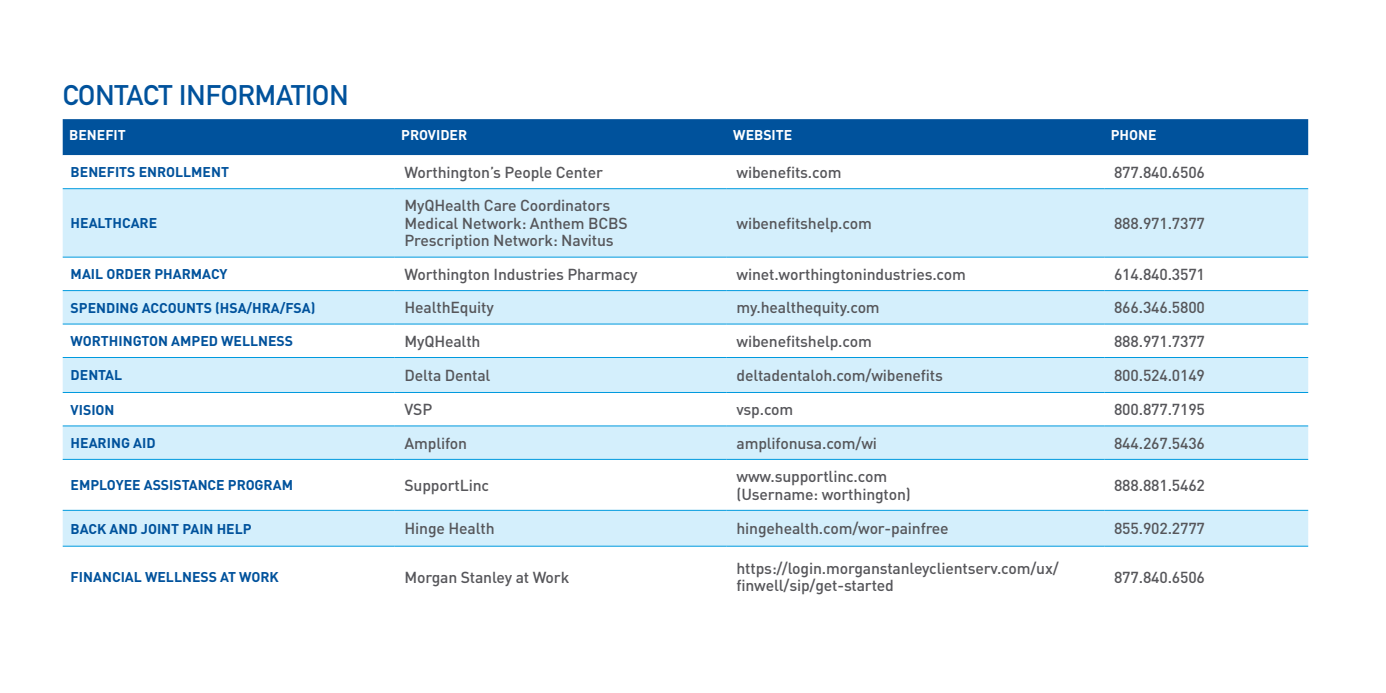
<style>
.page{position:relative;width:1386px;height:693px;background:#fff}
.page>*{position:absolute;margin:0;border:0;box-sizing:border-box;transform-origin:0 0}
.t1{font:700 28px "DIN Alternate";color:#00529c}
.t2{font:500 15.75px/17.5px "DINOT";letter-spacing:-.01em;color:#56565a}
.t3{font:700 14px "DINOT";color:#00529c}
.t4{font:700 14px "DINOT";color:#fff}
</style>
<div class="page">
<div style="left:63px;top:119px;width:1245px;height:36px;background:#00529c"></div>
<svg style="left:63px;top:189px;width:1245px;height:357px;fill:#d4effc"></svg>
<svg style="left:63px;top:258px;width:1245px;height:32px"></svg>
<hr style="left:63px;top:290px;width:332px;height:1px;background:#009ade">
<hr style="left:395px;top:290px;width:332px;height:1px;background:#009ade">
<hr style="left:727px;top:290px;width:377px;height:1px;background:#009ade">
<hr style="left:1104px;top:290px;width:204px;height:1px;background:#009ade">
<hr style="left:63px;top:324px;width:332px;height:1px;background:#009ade">
<hr style="left:395px;top:324px;width:332px;height:1px;background:#009ade">
<hr style="left:727px;top:324px;width:377px;height:1px;background:#009ade">
<hr style="left:1104px;top:324px;width:204px;height:1px;background:#009ade">
<hr style="left:63px;top:357px;width:332px;height:1px;background:#009ade">
<hr style="left:395px;top:357px;width:332px;height:1px;background:#009ade">
<hr style="left:727px;top:357px;width:377px;height:1px;background:#009ade">
<hr style="left:1104px;top:357px;width:204px;height:1px;background:#009ade">
<hr style="left:63px;top:392px;width:332px;height:1px;background:#009ade">
<hr style="left:395px;top:392px;width:332px;height:1px;background:#009ade">
<hr style="left:727px;top:392px;width:377px;height:1px;background:#009ade">
<hr style="left:1104px;top:392px;width:204px;height:1px;background:#009ade">
<hr style="left:63px;top:426px;width:332px;height:1px;background:#009ade">
<hr style="left:395px;top:426px;width:332px;height:1px;background:#009ade">
<hr style="left:727px;top:426px;width:377px;height:1px;background:#009ade">
<hr style="left:1104px;top:426px;width:204px;height:1px;background:#009ade">
<hr style="left:63px;top:459px;width:332px;height:1px;background:#009ade">
<hr style="left:395px;top:459px;width:332px;height:1px;background:#009ade">
<hr style="left:727px;top:459px;width:377px;height:1px;background:#009ade">
<hr style="left:1104px;top:459px;width:204px;height:1px;background:#009ade">
<hr style="left:63px;top:510px;width:332px;height:1px;background:#009ade">
<hr style="left:395px;top:510px;width:332px;height:1px;background:#009ade">
<hr style="left:727px;top:510px;width:377px;height:1px;background:#009ade">
<hr style="left:1104px;top:510px;width:204px;height:1px;background:#009ade">
<hr style="left:63px;top:546px;width:332px;height:1px;background:#009ade">
<hr style="left:395px;top:546px;width:332px;height:1px;background:#009ade">
<hr style="left:727px;top:546px;width:377px;height:1px;background:#009ade">
<hr style="left:1104px;top:546px;width:204px;height:1px;background:#009ade">
<hr style="left:63px;top:188px;width:332px;height:1px;background:#009ade">
<hr style="left:395px;top:188px;width:332px;height:1px;background:#009ade">
<hr style="left:727px;top:188px;width:377px;height:1px;background:#009ade">
<hr style="left:1104px;top:188px;width:204px;height:1px;background:#009ade">
<hr style="left:63px;top:257px;width:332px;height:1px;background:#009ade">
<hr style="left:395px;top:257px;width:332px;height:1px;background:#009ade">
<hr style="left:727px;top:257px;width:377px;height:1px;background:#009ade">
<hr style="left:1104px;top:257px;width:204px;height:1px;background:#009ade">
<h1 class="t1" style="left:63px;top:74px;width:287px">CONTACT INFORMATION</h1>
<p class="t4" style="left:69px;top:125px;width:58px">BENEFIT</p>
<p class="t4" style="left:401px;top:125px;width:67px">PROVIDER</p>
<p class="t4" style="left:733px;top:125px;width:61px">WEBSITE</p>
<p class="t4" style="left:1111px;top:125px;width:47px">PHONE</p>
<p class="t3" style="left:71px;top:163px;width:160px">BENEFITS ENROLLMENT</p>
<p class="t2" style="left:404px;top:163px;width:200px">Worthington’s People Center</p>
<p class="t2" style="left:737px;top:163px;width:106px">wibenefits.com</p>
<p class="t2" style="left:1114px;top:163px;width:92px">877.840.6506</p>
<p class="t3" style="left:71px;top:214px;width:88px">HEALTHCARE</p>
<p class="t2" style="left:404px;top:197px;width:225px">MyQHealth Care Coordinators<br>Medical Network: Anthem BCBS<br>Prescription Network: Navitus</p>
<p class="t2" style="left:737px;top:214px;width:137px">wibenefitshelp.com</p>
<p class="t2" style="left:1114px;top:214px;width:92px">888.971.7377</p>
<p class="t3" style="left:71px;top:265px;width:158px">MAIL ORDER PHARMACY</p>
<p class="t2" style="left:404px;top:265px;width:235px">Worthington Industries Pharmacy</p>
<p class="t2" style="left:737px;top:265px;width:231px">winet.worthingtonindustries.com</p>
<p class="t2" style="left:1114px;top:265px;width:92px">614.840.3571</p>
<p class="t3" style="left:71px;top:298px;width:246px">SPENDING ACCOUNTS (HSA/HRA/FSA)</p>
<p class="t2" style="left:404px;top:299px;width:91px">HealthEquity</p>
<p class="t2" style="left:737px;top:299px;width:145px">my.healthequity.com</p>
<p class="t2" style="left:1114px;top:299px;width:92px">866.346.5800</p>
<p class="t3" style="left:71px;top:332px;width:224px">WORTHINGTON AMPED WELLNESS</p>
<p class="t2" style="left:404px;top:332px;width:78px">MyQHealth</p>
<p class="t2" style="left:737px;top:332px;width:137px">wibenefitshelp.com</p>
<p class="t2" style="left:1114px;top:332px;width:92px">888.971.7377</p>
<p class="t3" style="left:71px;top:366px;width:53px">DENTAL</p>
<p class="t2" style="left:404px;top:366px;width:88px">Delta Dental</p>
<p class="t2" style="left:737px;top:366px;width:208px">deltadentaloh.com/wibenefits</p>
<p class="t2" style="left:1114px;top:366px;width:92px">800.524.0149</p>
<p class="t3" style="left:71px;top:400px;width:45px">VISION</p>
<p class="t2" style="left:404px;top:400px;width:29px">VSP</p>
<p class="t2" style="left:737px;top:400px;width:58px">vsp.com</p>
<p class="t2" style="left:1114px;top:400px;width:92px">800.877.7195</p>
<p class="t3" style="left:71px;top:434px;width:86px">HEARING AID</p>
<p class="t2" style="left:404px;top:434px;width:64px">Amplifon</p>
<p class="t2" style="left:737px;top:434px;width:142px">amplifonusa.com/wi</p>
<p class="t2" style="left:1114px;top:434px;width:92px">844.267.5436</p>
<p class="t3" style="left:71px;top:476px;width:224px">EMPLOYEE ASSISTANCE PROGRAM</p>
<p class="t2" style="left:404px;top:476px;width:86px">SupportLinc</p>
<p class="t2" style="left:737px;top:467px;width:176px">www.supportlinc.com (Username: worthington)</p>
<p class="t2" style="left:1114px;top:476px;width:92px">888.881.5462</p>
<p class="t3" style="left:71px;top:519px;width:182px">BACK AND JOINT PAIN HELP</p>
<p class="t2" style="left:404px;top:519px;width:92px">Hinge Health</p>
<p class="t2" style="left:737px;top:519px;width:214px">hingehealth.com/wor-painfree</p>
<p class="t2" style="left:1114px;top:519px;width:92px">855.902.2777</p>
<p class="t3" style="left:71px;top:568px;width:210px">FINANCIAL WELLNESS AT WORK</p>
<p class="t2" style="left:404px;top:568px;width:166px">Morgan Stanley at Work</p>
<p class="t2" style="left:737px;top:559px;width:324px">https://login.morganstanleyclientserv.com/ux/ finwell/sip/get-started</p>
<p class="t2" style="left:1114px;top:568px;width:92px">877.840.6506</p>
</div>
